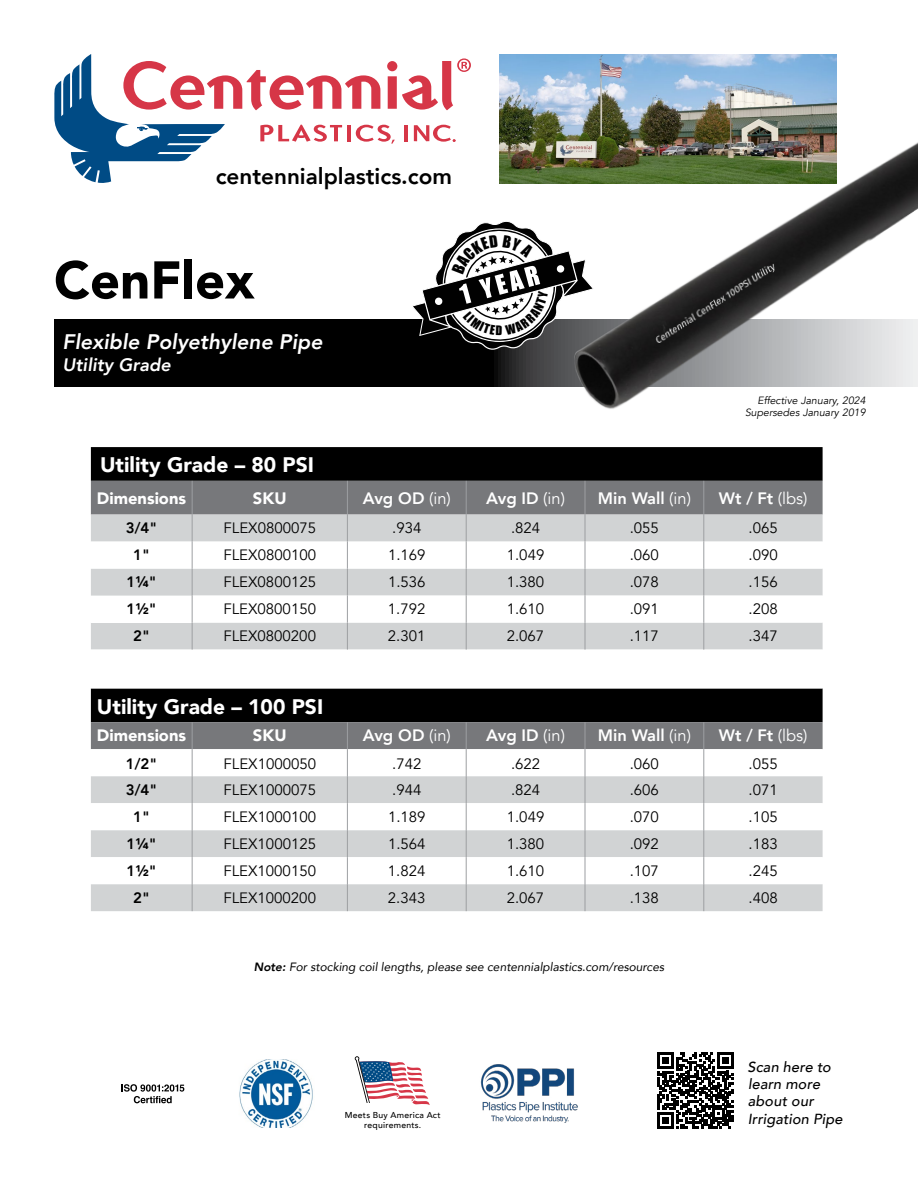
<style>
.page{position:relative;width:918px;height:1188px;background:#fff}
.page>*{position:absolute;margin:0;border:0;box-sizing:border-box;transform-origin:0 0}
.t1{font:900 52.5px "Avenir";color:#000}
.t2{font:800 22.5px "Avenir";color:#000}
.t3{font:900 21px "Avenir";color:#fff}
.t4{font:italic 800 21px "Avenir";color:#fff}
.t5{font:italic 800 18px "Avenir";color:#fff}
.t6{font:800 16.5px "Avenir";color:#fff}
.t7{font:900 16.5px "Avenir";color:#fff}
.t8{font:15px "Avenir";color:#000}
.t9{font:800 15px "Avenir";color:#000}
.t10{font:italic 500 14.55px/17.4px "Avenir";letter-spacing:.015em;color:#000}
.t11{font:italic 12px "Avenir";color:#000}
.t12{font:italic 10.5px/12px "Avenir";color:#000;text-align:right}
.t13{font:500 8.55px/10.4px "Avenir";letter-spacing:.03em;color:#000;text-align:center}
.s1{font-weight:400}
.s2{font-weight:800}
</style>
<div class="page">
<div style="left:54px;top:320px;width:864px;height:67px;background:#000"></div>
<img style="left:500px;top:54px;width:21px;height:130px">
<img style="left:239px;top:1060px;width:74px;height:68px">
<svg style="left:354px;top:1056px;width:76px;height:49px"></svg>
<svg style="left:122px;top:1084px;width:62px;height:19px"></svg>
<img style="left:480px;top:1064px;width:98px;height:59px">
<img style="left:521px;top:54px;width:397px;height:355px">
<div style="left:91px;top:447px;width:732px;height:34px;background:#000"></div>
<div style="left:91px;top:481px;width:732px;height:34px;background:#77787b"></div>
<svg style="left:91px;top:515px;width:732px;height:396px;background:#7f8182"></svg>
<svg style="left:91px;top:542px;width:732px;height:146px"></svg>
<div style="left:91px;top:596px;width:101px;height:27px;background:#fff"></div>
<svg style="left:91px;top:749px;width:732px;height:135px"></svg>
<hr style="left:192px;top:481px;width:1px;height:34px;background:#9d9fa2">
<hr style="left:347px;top:481px;width:1px;height:34px;background:#9d9fa2">
<hr style="left:466px;top:481px;width:1px;height:34px;background:#9d9fa2">
<hr style="left:585px;top:481px;width:1px;height:34px;background:#9d9fa2">
<hr style="left:703px;top:481px;width:1px;height:34px;background:#9d9fa2">
<svg style="left:192px;top:515px;width:1px;height:135px"></svg>
<svg style="left:347px;top:515px;width:1px;height:135px"></svg>
<svg style="left:466px;top:515px;width:1px;height:135px"></svg>
<svg style="left:585px;top:515px;width:1px;height:135px"></svg>
<svg style="left:703px;top:515px;width:1px;height:135px"></svg>
<svg style="left:192px;top:722px;width:1px;height:189px"></svg>
<svg style="left:347px;top:722px;width:1px;height:189px"></svg>
<svg style="left:466px;top:722px;width:1px;height:189px"></svg>
<svg style="left:585px;top:722px;width:1px;height:189px"></svg>
<svg style="left:703px;top:722px;width:1px;height:189px"></svg>
<svg style="left:658px;top:1052px;width:75px;height:76px"></svg>
<svg style="left:54px;top:54px;width:417px;height:129px"></svg>
<svg style="left:411px;top:221px;width:183px;height:129px"></svg>
<h2 class="t2" style="left:216px;top:158px;width:238px">centennialplastics.com</h2>
<h1 class="t1" style="left:54px;top:235px;width:202px">CenFlex</h1>
<h3 class="t4" style="left:63px;top:330px;width:261px">Flexible Polyethylene Pipe</h3>
<p class="t5" style="left:63px;top:354px;width:110px">Utility Grade</p>
<p class="t12" style="left:745px;top:394px;width:122px">Effective January, 2024<br>Supersedes January 2019</p>
<h3 class="t3" style="left:100px;top:447px;width:215px">Utility Grade – 80 PSI</h3>
<p class="t7" style="left:97px;top:484px;width:91px">Dimensions</p>
<p class="t7" style="left:253px;top:484px;width:35px">SKU</p>
<p class="t6" style="left:363px;top:485px;width:90px">Avg OD <span class="s1">(in)</span></p>
<p class="t6" style="left:486px;top:485px;width:80px">Avg ID <span class="s1">(in)</span></p>
<p class="t6" style="left:598px;top:485px;width:95px">Min Wall <span class="s1">(in)</span></p>
<p class="t6" style="left:719px;top:485px;width:90px">Wt / Ft <span class="s1">(lbs)</span></p>
<p class="t9" style="left:126px;top:516px;width:33px">3/4"</p>
<p class="t8" style="left:224px;top:519px;width:94px">FLEX0800075</p>
<p class="t8" style="left:392px;top:519px;width:31px">.934</p>
<p class="t8" style="left:511px;top:519px;width:31px">.824</p>
<p class="t8" style="left:630px;top:519px;width:31px">.055</p>
<p class="t8" style="left:749px;top:519px;width:31px">.065</p>
<p class="t9" style="left:133px;top:543px;width:18px">1"</p>
<p class="t8" style="left:223px;top:546px;width:94px">FLEX0800100</p>
<p class="t8" style="left:388px;top:546px;width:39px">1.169</p>
<p class="t8" style="left:507px;top:546px;width:39px">1.049</p>
<p class="t8" style="left:630px;top:546px;width:31px">.060</p>
<p class="t8" style="left:749px;top:546px;width:31px">.090</p>
<p class="t9" style="left:127px;top:570px;width:31px">1¼"</p>
<p class="t8" style="left:223px;top:573px;width:94px">FLEX0800125</p>
<p class="t8" style="left:388px;top:573px;width:39px">1.536</p>
<p class="t8" style="left:507px;top:573px;width:39px">1.380</p>
<p class="t8" style="left:630px;top:573px;width:31px">.078</p>
<p class="t8" style="left:749px;top:573px;width:31px">.156</p>
<p class="t9" style="left:126px;top:597px;width:31px">1½"</p>
<p class="t8" style="left:223px;top:600px;width:94px">FLEX0800150</p>
<p class="t8" style="left:388px;top:600px;width:39px">1.792</p>
<p class="t8" style="left:507px;top:600px;width:39px">1.610</p>
<p class="t8" style="left:630px;top:600px;width:31px">.091</p>
<p class="t8" style="left:749px;top:600px;width:31px">.208</p>
<p class="t9" style="left:133px;top:624px;width:18px">2"</p>
<p class="t8" style="left:223px;top:627px;width:94px">FLEX0800200</p>
<p class="t8" style="left:388px;top:627px;width:39px">2.301</p>
<p class="t8" style="left:507px;top:627px;width:39px">2.067</p>
<p class="t8" style="left:630px;top:627px;width:31px">.117</p>
<p class="t8" style="left:749px;top:627px;width:31px">.347</p>
<h3 class="t3" style="left:97px;top:689px;width:228px">Utility Grade – 100 PSI</h3>
<p class="t7" style="left:97px;top:722px;width:91px">Dimensions</p>
<p class="t7" style="left:253px;top:722px;width:35px">SKU</p>
<p class="t6" style="left:363px;top:723px;width:90px">Avg OD <span class="s1">(in)</span></p>
<p class="t6" style="left:486px;top:723px;width:80px">Avg ID <span class="s1">(in)</span></p>
<p class="t6" style="left:598px;top:723px;width:95px">Min Wall <span class="s1">(in)</span></p>
<p class="t6" style="left:719px;top:723px;width:90px">Wt / Ft <span class="s1">(lbs)</span></p>
<p class="t9" style="left:126px;top:752px;width:33px">1/2"</p>
<p class="t8" style="left:224px;top:755px;width:94px">FLEX1000050</p>
<p class="t8" style="left:392px;top:755px;width:31px">.742</p>
<p class="t8" style="left:511px;top:755px;width:31px">.622</p>
<p class="t8" style="left:630px;top:755px;width:31px">.060</p>
<p class="t8" style="left:749px;top:755px;width:31px">.055</p>
<p class="t9" style="left:126px;top:778px;width:33px">3/4"</p>
<p class="t8" style="left:224px;top:781px;width:94px">FLEX1000075</p>
<p class="t8" style="left:392px;top:781px;width:31px">.944</p>
<p class="t8" style="left:511px;top:781px;width:31px">.824</p>
<p class="t8" style="left:630px;top:781px;width:31px">.606</p>
<p class="t8" style="left:749px;top:781px;width:31px">.071</p>
<p class="t9" style="left:133px;top:805px;width:18px">1"</p>
<p class="t8" style="left:223px;top:808px;width:94px">FLEX1000100</p>
<p class="t8" style="left:388px;top:808px;width:39px">1.189</p>
<p class="t8" style="left:507px;top:808px;width:39px">1.049</p>
<p class="t8" style="left:630px;top:808px;width:31px">.070</p>
<p class="t8" style="left:749px;top:808px;width:31px">.105</p>
<p class="t9" style="left:127px;top:832px;width:31px">1¼"</p>
<p class="t8" style="left:223px;top:835px;width:94px">FLEX1000125</p>
<p class="t8" style="left:388px;top:835px;width:39px">1.564</p>
<p class="t8" style="left:507px;top:835px;width:39px">1.380</p>
<p class="t8" style="left:630px;top:835px;width:31px">.092</p>
<p class="t8" style="left:749px;top:835px;width:31px">.183</p>
<p class="t9" style="left:126px;top:859px;width:31px">1½"</p>
<p class="t8" style="left:223px;top:862px;width:94px">FLEX1000150</p>
<p class="t8" style="left:388px;top:862px;width:39px">1.824</p>
<p class="t8" style="left:507px;top:862px;width:39px">1.610</p>
<p class="t8" style="left:630px;top:862px;width:31px">.107</p>
<p class="t8" style="left:749px;top:862px;width:31px">.245</p>
<p class="t9" style="left:133px;top:886px;width:18px">2"</p>
<p class="t8" style="left:223px;top:889px;width:94px">FLEX1000200</p>
<p class="t8" style="left:388px;top:889px;width:39px">2.343</p>
<p class="t8" style="left:507px;top:889px;width:39px">2.067</p>
<p class="t8" style="left:630px;top:889px;width:31px">.138</p>
<p class="t8" style="left:749px;top:889px;width:31px">.408</p>
<p class="t11" style="left:254px;top:960px;width:412px"><span class="s2">Note:</span> For stocking coil lengths, please see centennialplastics.com/resources</p>
<p class="t13" style="left:345px;top:1109px;width:98px">Meets Buy America Act requirements.</p>
<p class="t10" style="left:747px;top:1058px;width:97px">Scan here to learn more about our<br>Irrigation Pipe</p>
</div>
